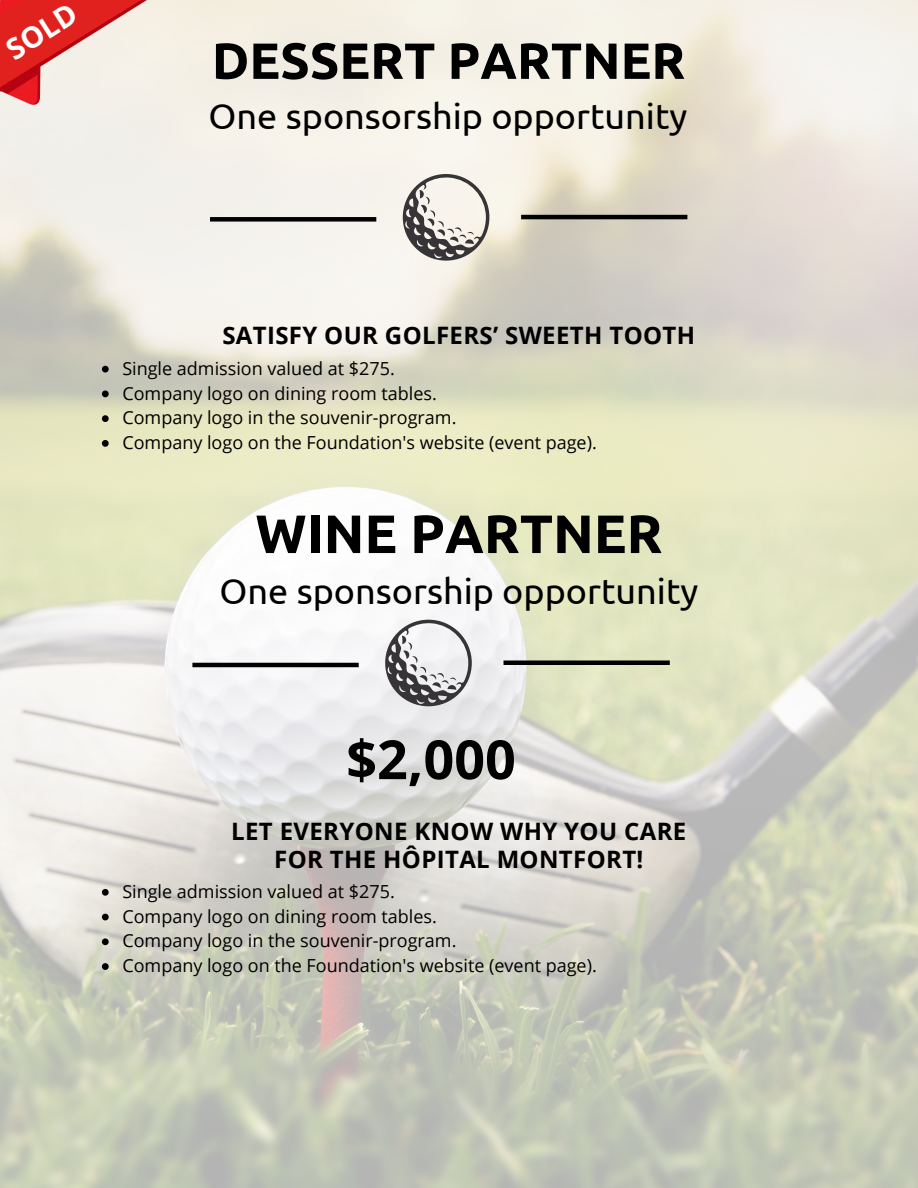
<style>
.page{position:relative;width:918px;height:1188px;background:#fff}
.page>*{position:absolute;margin:0;border:0;box-sizing:border-box;transform-origin:0 0}
.t1{font:700 54px "Ubuntu";color:#000}
.t2{font:700 54px "Open Sans";color:#000}
.t3{font:700 50.85px "Ubuntu";color:#000}
.t4{font:36px "Ubuntu";color:#000}
.t5{font:700 29.25px "Open Sans";color:#fff}
.t6{font:700 24px/28.2px "Open Sans";letter-spacing:.015em;color:#000;text-align:center}
.t7{font:18px "Open Sans";color:#000}
</style>
<div class="page">
<img style="left:0;top:0;width:918px;height:1188px">
<svg style="left:102px;top:366px;width:7px;height:7px"></svg>
<svg style="left:102px;top:391px;width:7px;height:6px"></svg>
<svg style="left:102px;top:415px;width:7px;height:7px"></svg>
<svg style="left:102px;top:440px;width:7px;height:7px"></svg>
<div style="left:210px;top:217px;width:166px;height:5px;background:#000"></div>
<svg style="left:403px;top:174px;width:86px;height:87px;background:#bdbab4"></svg>
<hr style="left:521px;top:215px;width:166px;height:4px;background:#000">
<svg style="left:102px;top:889px;width:7px;height:7px"></svg>
<svg style="left:102px;top:914px;width:7px;height:6px"></svg>
<svg style="left:102px;top:938px;width:7px;height:7px"></svg>
<svg style="left:102px;top:963px;width:7px;height:7px"></svg>
<hr style="left:192px;top:663px;width:167px;height:4px;background:#000">
<svg style="left:385px;top:620px;width:87px;height:86px"></svg>
<div style="left:504px;top:660px;width:166px;height:5px;background:#000"></div>
<div style="left:0;top:0;width:164px;height:105px;background:#f5f0e7"></div>
<svg style="left:0;top:0;width:147px;height:99px;background:#e7827d"></svg>
<p class="t5" style="left:-2px;top:35px;width:79px;rotate:-33deg">SOLD</p>
<h5 class="t3" style="left:212px;top:31px;width:475px">DESSERT PARTNER</h5>
<h2 class="t4" style="left:209px;top:96px;width:480px">One sponsorship opportunity</h2>
<h4 class="t6" style="left:222px;top:321px;width:474px">SATISFY OUR GOLFERS’ SWEETH TOOTH</h4>
<p class="t7" style="left:122px;top:356px;width:274px">Single admission valued at $275.</p>
<h1 class="t7" style="left:122px;top:380px;width:316px">Company logo on dining room tables.</h1>
<h3 class="t7" style="left:122px;top:405px;width:336px">Company logo in the souvenir-program.</h3>
<p class="t7" style="left:122px;top:430px;width:476px">Company logo on the Foundation's website (event page).</p>
<h3 class="t1" style="left:255px;top:503px;width:409px">WINE PARTNER</h3>
<h5 class="t4" style="left:220px;top:570px;width:480px">One sponsorship opportunity</h5>
<p class="t2" style="left:346px;top:721px;width:171px">$2,000</p>
<p class="t6" style="left:231px;top:816px;width:457px">LET EVERYONE KNOW WHY YOU CARE<br>FOR THE HÔPITAL MONTFORT!</p>
<p class="t7" style="left:122px;top:879px;width:274px">Single admission valued at $275.</p>
<p class="t7" style="left:122px;top:903px;width:316px">Company logo on dining room tables.</p>
<p class="t7" style="left:122px;top:928px;width:336px">Company logo in the souvenir-program.</p>
<h1 class="t7" style="left:122px;top:953px;width:476px">Company logo on the Foundation's website (event page).</h1>
</div>
